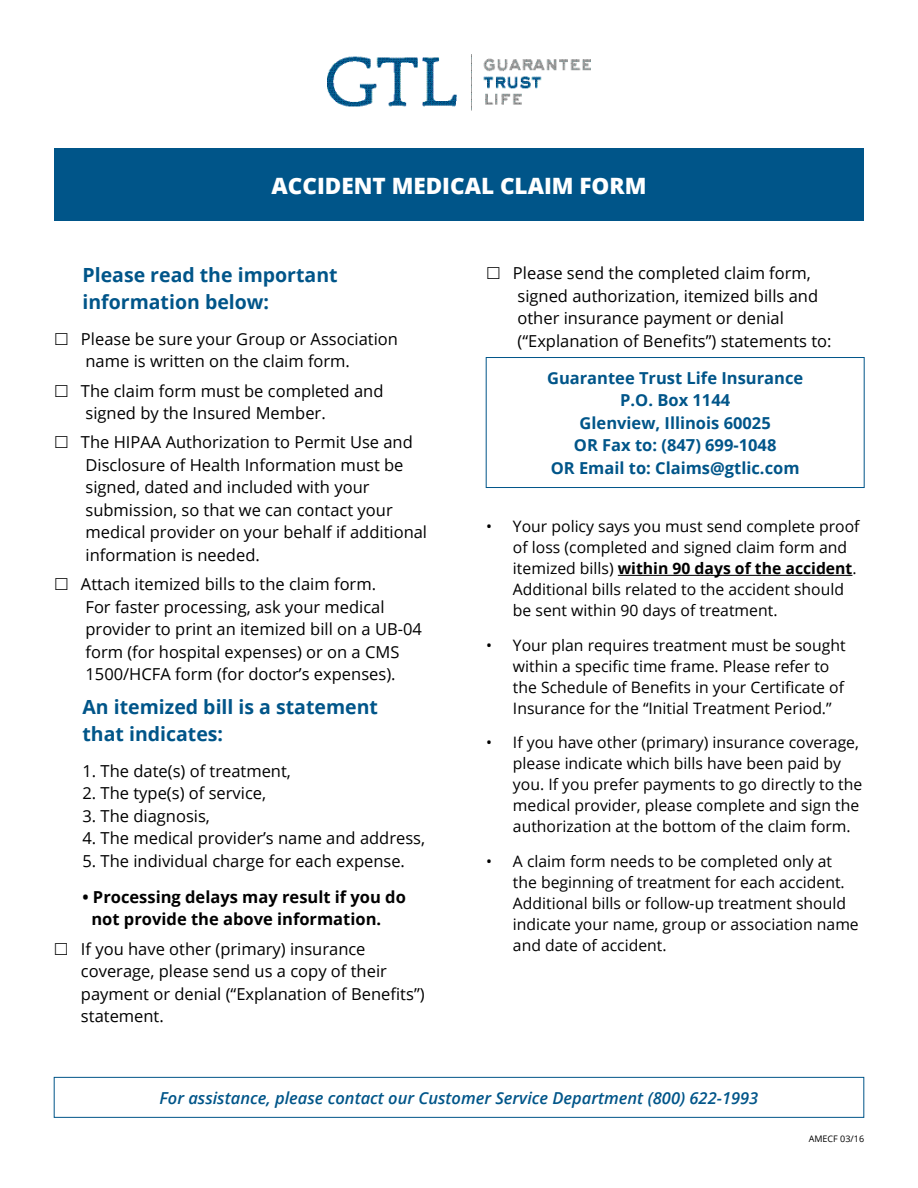
<style>
.page{position:relative;width:918px;height:1188px;background:#fff}
.page>*{position:absolute;margin:0;border:0;box-sizing:border-box;transform-origin:0 0}
.t1{font:800 22.5px "Open Sans";color:#fff}
.t2{font:700 19.5px/27px "Open Sans";color:#005589}
.t3{font:16.5px/22.5px "Open Sans";color:#000}
.t4{font:700 16.5px/22.5px "Open Sans";color:#005589;text-align:center}
.t5{font:italic 600 16.5px "Open Sans";color:#005589}
.t6{font:700 16.5px/22.5px "Open Sans";color:#000}
.t7{font:15.75px/21px "Open Sans";color:#000}
.t8{font:9px "Open Sans";color:#000}
.s1{font-weight:700}
</style>
<div class="page">
<img style="left:328px;top:54px;width:262px;height:56px">
<div style="left:54px;top:148px;width:810px;height:73px;background:#005589"></div>
<hr style="left:618px;top:575px;width:234px;height:1px;background:#000">
<div style="left:54px;top:1077px;width:810px;height:41px;border:1px solid #005589"></div>
<div style="left:486px;top:357px;width:378px;height:131px;border:1px solid #005589"></div>
<h1 class="t1" style="left:272px;top:168px;width:377px">ACCIDENT MEDICAL CLAIM FORM</h1>
<p class="t2" style="left:83px;top:261px;width:257px">Please read the important information below:</p>
<p class="t3" style="left:81px;top:327px;width:319px">Please be sure your Group or Association name is written on the claim form.</p>
<p class="t3" style="left:81px;top:379px;width:304px">The claim form must be completed and signed by the Insured Member.</p>
<p class="t3" style="left:81px;top:431px;width:348px">The HIPAA Authorization to Permit Use and Disclosure of Health Information must be signed, dated and included with your submission, so that we can contact your medical provider on your behalf if additional information is needed.</p>
<p class="t3" style="left:81px;top:572px;width:342px">Attach itemized bills to the claim form.<br>For faster processing, ask your medical provider to print an itemized bill on a UB-04 form (for hospital expenses) or on a CMS 1500/HCFA form (for doctor’s expenses).</p>
<p class="t2" style="left:83px;top:693px;width:297px">An itemized bill is a statement that indicates:</p>
<p class="t3" style="left:82px;top:759px;width:210px">1. The date(s) of treatment,</p>
<p class="t3" style="left:82px;top:782px;width:185px">2. The type(s) of service,</p>
<p class="t3" style="left:82px;top:804px;width:129px">3. The diagnosis,</p>
<p class="t3" style="left:82px;top:827px;width:344px">4. The medical provider’s name and address,</p>
<p class="t3" style="left:82px;top:849px;width:324px">5. The individual charge for each expense.</p>
<p class="t6" style="left:91px;top:885px;width:316px;text-indent:-9px">• Processing delays may result if you do not provide the above information.</p>
<p class="t3" style="left:81px;top:937px;width:345px">If you have other (primary) insurance coverage, please send us a copy of their payment or denial (“Explanation of Benefits”) statement.</p>
<p class="t3" style="left:513px;top:262px;width:320px">Please send the completed claim form, signed authorization, itemized bills and other insurance payment or denial (“Explanation of Benefits”) statements to:</p>
<p class="t4" style="left:547px;top:366px;width:258px">Guarantee Trust Life Insurance<br>P.O. Box 1144<br>Glenview, Illinois 60025<br>OR Fax to: (847) 699-1048<br>OR Email to: Claims@gtlic.com</p>
<p class="t7" style="left:513px;top:516px;width:348px;text-indent:-27px">• Your policy says you must send complete proof of loss (completed and signed claim form and itemized bills) <span class="s1">within 90 days of the accident</span>.<br>Additional bills related to the accident should be sent within 90 days of treatment.</p>
<p class="t7" style="left:513px;top:634px;width:334px;text-indent:-27px">• Your plan requires treatment must be sought within a specific time frame. Please refer to the Schedule of Benefits in your Certificate of Insurance for the “Initial Treatment Period.”</p>
<p class="t7" style="left:513px;top:732px;width:351px;text-indent:-27px">• If you have other (primary) insurance coverage, please indicate which bills have been paid by you. If you prefer payments to go directly to the medical provider, please complete and sign the authorization at the bottom of the claim form.</p>
<p class="t7" style="left:513px;top:850px;width:347px;text-indent:-27px">• A claim form needs to be completed only at the beginning of treatment for each accident.<br>Additional bills or follow-up treatment should indicate your name, group or association name and date of accident.</p>
<p class="t5" style="left:160px;top:1086px;width:600px">For assistance, please contact our Customer Service Department (800) 622-1993</p>
<p class="t8" style="left:809px;top:1133px;width:57px">AMECF 03/16</p>
</div>
